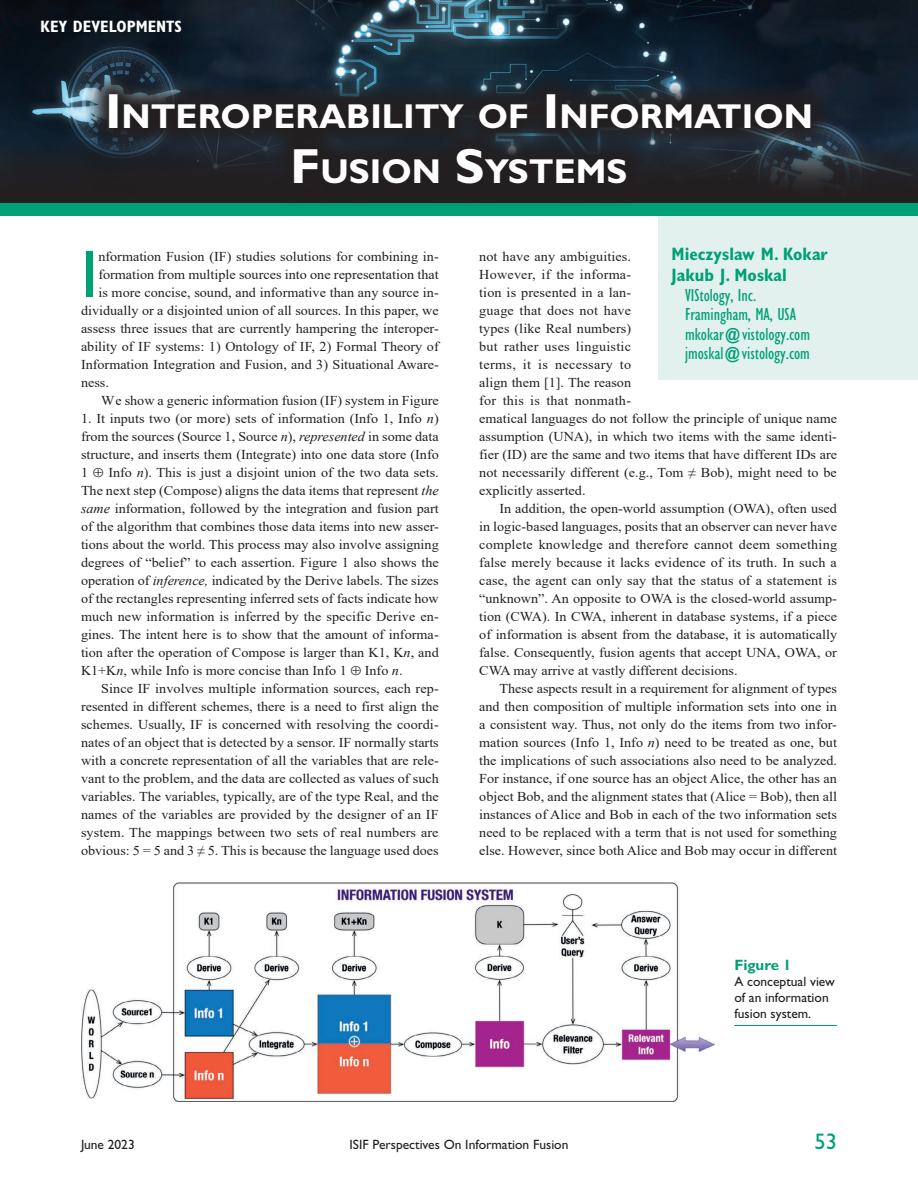
<style>
.page{position:relative;width:918px;height:1188px;background:#fff}
.page>*{position:absolute;margin:0;border:0;box-sizing:border-box;transform-origin:0 0}
.t1{font:66.3px "Gill Sans Std";color:#00a077;scale:1.05 1}
.t2{font:700 34.65px/55.5px "Gill Sans Std";color:#fff;text-align:center}
.t3{font:22.5px "Gill Sans Std";color:#00a077}
.t4{font:condensed 18px/19.5px "Gill Sans Std";color:#00a077}
.t5{font:700 condensed 18px/21.6px "Gill Sans Std";color:#00a077}
.t6{font:700 condensed 16.5px "Gill Sans Std";color:#fff}
.t7{font:700 15px "Gill Sans Std";color:#00a077}
.t8{font:13.5px/18px "Times New Roman";color:#231f20;text-align:justify;scale:1.05 1}
.t9{font:13.5px/16.2px "Gill Sans Std";color:#231f20}
.s1{font-size:49.5px}
.s2{font-style:italic}
</style>
<div class="page">
<div style="left:658px;top:214px;width:260px;height:166px;background:#e2f1ed"></div>
<svg style="left:0;top:0;width:918px;height:203px;background:#182834"></svg>
<div style="left:0;top:204px;width:918px;height:12px;background:#00a077"></div>
<svg style="left:83px;top:68px;width:753px;height:136px;background:#22272c"></svg>
<hr style="left:734px;top:1025px;width:103px;height:1px;background:#00a077">
<img style="left:81px;top:883px;width:634px;height:219px">
<p class="t6" style="left:40px;top:16px;width:143px">KEY DEVELOPMENTS</p>
<h2 class="t2" style="left:105px;top:88px;width:709px"><span class="s1">I</span>NTEROPERABI LITY OF <span class="s1">I</span>NFORMATION<br><span class="s1">F</span> USION <span class="s1">S</span>YSTEMS</h2>
<h1 class="t1" style="left:81px;top:237px;width:18px">I</h1>
<p class="t8" style="left:98px;top:247px;width:326px">nformation Fusion (IF) studies solutions for combining in-</p>
<p class="t8" style="left:98px;top:265px;width:326px">formation from multiple sources into one representation that</p>
<p class="t8" style="left:98px;top:283px;width:326px">is more concise, sound, and informative than any source in-</p>
<p class="t8" style="left:81px;top:301px;width:342px">dividually or a disjointed union of all sources. In this paper, we</p>
<p class="t8" style="left:81px;top:319px;width:342px">assess three issues that are currently hampering the interoper-</p>
<p class="t8" style="left:81px;top:337px;width:342px">ability of IF systems: 1) Ontology of IF, 2) Formal Theory of</p>
<p class="t8" style="left:81px;top:355px;width:342px">Information Integration and Fusion, and 3) Situational Aware-</p>
<p class="t8" style="left:81px;top:373px;width:28px">ness.</p>
<p class="t8" style="left:101px;top:391px;width:323px">We show a generic information fusion (IF) system in Figure</p>
<p class="t8" style="left:81px;top:409px;width:342px">1. It inputs two (or more) sets of information (Info 1, Info <span class="s2">n</span>) from the sources (Source 1, Source <span class="s2">n</span>), <span class="s2">represented</span> in some data structure, and inserts them (Integrate) into one data store (Info 1 ⊕ Info <span class="s2">n</span>). This is just a disjoint union of the two data sets.<br>The next step (Compose) aligns the data items that represent <span class="s2">the same</span> information, followed by the integration and fusion part of the algorithm that combines those data items into new asser&shy;tions about the world. This process may also involve assigning degrees of “belief” to each assertion. Figure 1 also shows the operation of <span class="s2">inference,</span> indicated by the Derive labels. The sizes of the rectangles representing inferred sets of facts indicate how much new information is inferred by the specific Derive en&shy;gines. The intent here is to show that the amount of informa&shy;tion after the operation of Compose is larger than K1, K<span class="s2">n</span>, and K1+K<span class="s2">n</span>, while Info is more concise than Info 1 ⊕ Info <span class="s2">n</span>.</p>
<p class="t8" style="left:81px;top:679px;width:342px;text-indent:20px">Since IF involves multiple information sources, each rep&shy;resented in different schemes, there is a need to first align the schemes. Usually, IF is concerned with resolving the coordi&shy;nates of an object that is detected by a sensor. IF normally starts with a concrete representation of all the variables that are rele&shy;vant to the problem, and the data are collected as values of such variables. The variables, typically, are of the type Real, and the names of the variables are provided by the designer of an IF system. The mappings between two sets of real numbers are obvious: 5 = 5 and 3 ≠ 5. This is because the language used does</p>
<h3 class="t5" style="left:672px;top:243px;width:158px">Mieczyslaw M. Kokar<br>Jakub J. Moskal</h3>
<h3 class="t4" style="left:685px;top:286px;width:126px">VIStology, Inc.<br>Framingham, MA, USA mkokar@vistology.com jmoskal@vistology.com</h3>
<p class="t8" style="left:479px;top:247px;width:342px;text-align:left">not have any ambiguities.<br>However, if the informa-<br>tion is presented in a lan-<br>guage that does not have<br>types (like Real numbers)<br>but rather uses linguistic<br>terms, it is necessary to<br>align them [1]. The reason<br>for this is that nonmath-<br>ematical languages do not follow the principle of unique name assumption (UNA), in which two items with the same identi&shy;fier (ID) are the same and two items that have different IDs are not necessarily different (e.g., Tom ≠ Bob), might need to be explicitly asserted.</p>
<p class="t8" style="left:479px;top:499px;width:342px;text-indent:20px">In addition, the open-world assumption (OWA), often used in logic-based languages, posits that an observer can never have complete knowledge and therefore cannot deem something false merely because it lacks evidence of its truth. In such a case, the agent can only say that the status of a statement is “unknown”. An opposite to OWA is the closed-world assump&shy;tion (CWA). In CWA, inherent in database systems, if a piece of information is absent from the database, it is automatically false. Consequently, fusion agents that accept UNA, OWA, or CWA may arrive at vastly different decisions.</p>
<p class="t8" style="left:479px;top:679px;width:342px;text-indent:20px">These aspects result in a requirement for alignment of types and then composition of multiple information sets into one in a consistent way. Thus, not only do the items from two infor&shy;mation sources (Info 1, Info <span class="s2">n</span>) need to be treated as one, but the implications of such associations also need to be analyzed.<br>For instance, if one source has an object Alice, the other has an object Bob, and the alignment states that (Alice = Bob), then all instances of Alice and Bob in each of the two information sets need to be replaced with a term that is not used for something else. However, since both Alice and Bob may occur in different</p>
<p class="t7" style="left:734px;top:956px;width:59px">Figure 1</p>
<p class="t9" style="left:734px;top:973px;width:102px">A conceptual view of an information fusion system.</p>
<p class="t9" style="left:81px;top:1137px;width:55px">June 2023</p>
<p class="t9" style="left:350px;top:1137px;width:221px">ISIF Perspectives On Information Fusion</p>
<h3 class="t3" style="left:814px;top:1129px;width:24px">53</h3>
</div>
